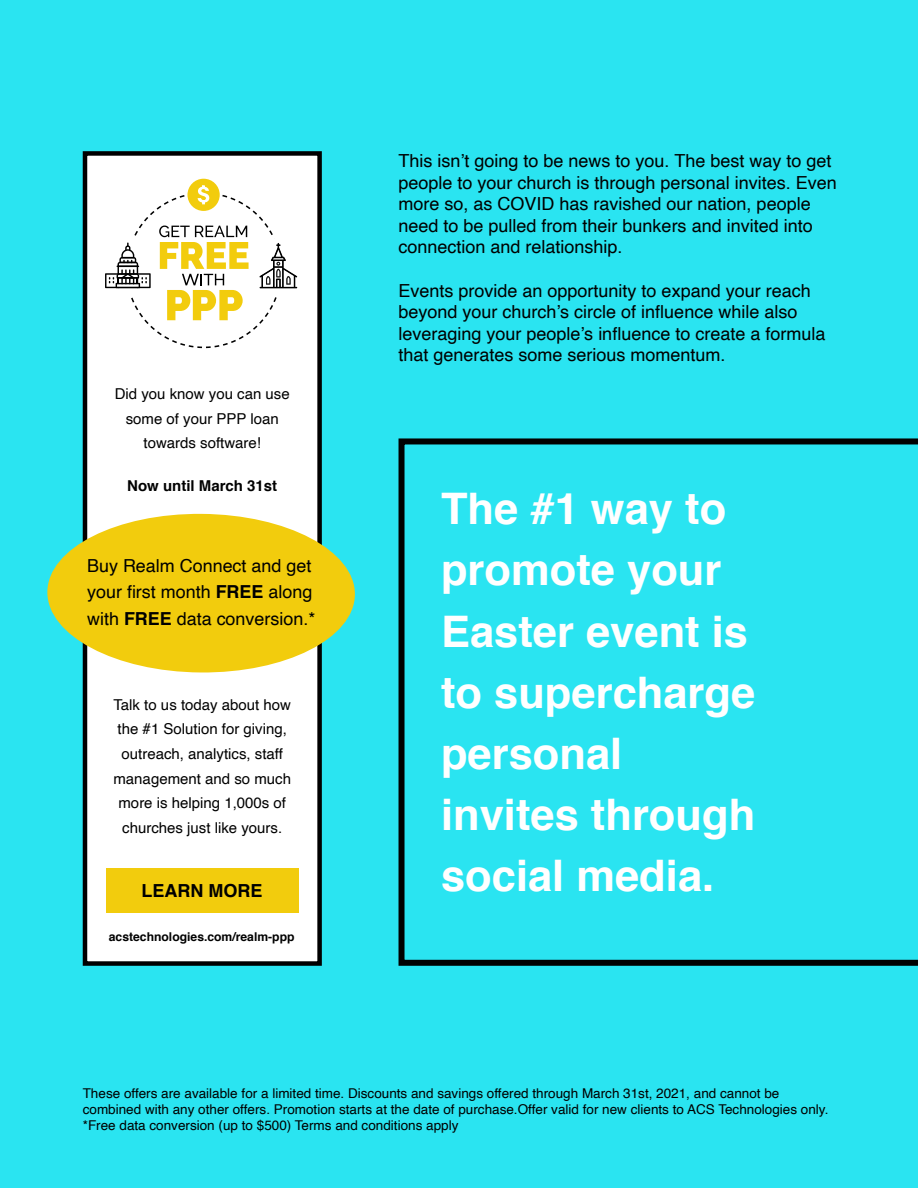
<style>
.page{position:relative;width:918px;height:1188px;background:#2ae4f1}
.page>*{position:absolute;margin:0;border:0;box-sizing:border-box;transform-origin:0 0}
.t1{font:700 43.5px/61.2px "Helvetica";color:#fff}
.t2{font:18px/21.6px "Helvetica";color:#000}
.t3{font:700 18px "Helvetica";color:#000}
.t4{font:15px/24.6px "Helvetica";color:#000;text-align:center}
.t5{font:700 15px "Helvetica";color:#000}
.t6{font:13.5px/16.2px "Helvetica";color:#000}
.t7{font:700 12.15px "Helvetica";color:#000}
.s1{font-weight:700}
</style>
<div class="page">
<svg style="left:399px;top:438px;width:519px;height:528px"></svg>
<div style="left:83px;top:151px;width:239px;height:815px;background:#fff;border:4px solid #000"></div>
<div style="left:187px;top:179px;width:33px;height:32px;background:#f2cc0d;border-radius:50%"></div>
<svg style="left:105px;top:185px;width:192px;height:163px"></svg>
<div style="left:106px;top:868px;width:192px;height:44px;background:#f2cc0d"></div>
<svg style="left:47px;top:513px;width:308px;height:160px;fill:#f2cc0d"></svg>
<p class="t4" style="left:115px;top:382px;width:177px">Did you know you can use some of your PPP loan towards software!</p>
<p class="t5" style="left:127px;top:474px;width:152px">Now until March 31st</p>
<p class="t2" style="left:87px;top:553px;width:230px;line-height:26.4px">Buy Realm Connect and get your first month <span class="s1">FREE</span> along with <span class="s1">FREE</span> data conversion.*</p>
<p class="t4" style="left:113px;top:693px;width:179px">Talk to us today about how the #1 Solution for giving, outreach, analytics, staff management and so much more is helping 1,000s of churches just like yours.</p>
<p class="t3" style="left:141px;top:876px;width:122px">LEARN MORE</p>
<p class="t7" style="left:109px;top:927px;width:187px">acstechnologies.com/realm-ppp</p>
<p class="t2" style="left:399px;top:150px;width:440px">This isn’t going to be news to you. The best way to get people to your church is through personal invites. Even more so, as COVID has ravished our nation, people need to be pulled from their bunkers and invited into connection and relationship.</p>
<p class="t2" style="left:399px;top:280px;width:428px">Events provide an opportunity to expand your reach beyond your church’s circle of influence while also leveraging your people’s influence to create a formula that generates some serious momentum.</p>
<h1 class="t1" style="left:441px;top:479px;width:316px">The #1 way to promote your<br>Easter event is to supercharge personal invites through social media.</h1>
<p class="t6" style="left:83px;top:1085px;width:747px">These offers are available for a limited time. Discounts and savings offered through March 31st, 2021, and cannot be combined with any other offers. Promotion starts at the date of purchase.Offer valid for new clients to ACS Technologies only. *Free data conversion (up to $500) Terms and conditions apply</p>
</div>
